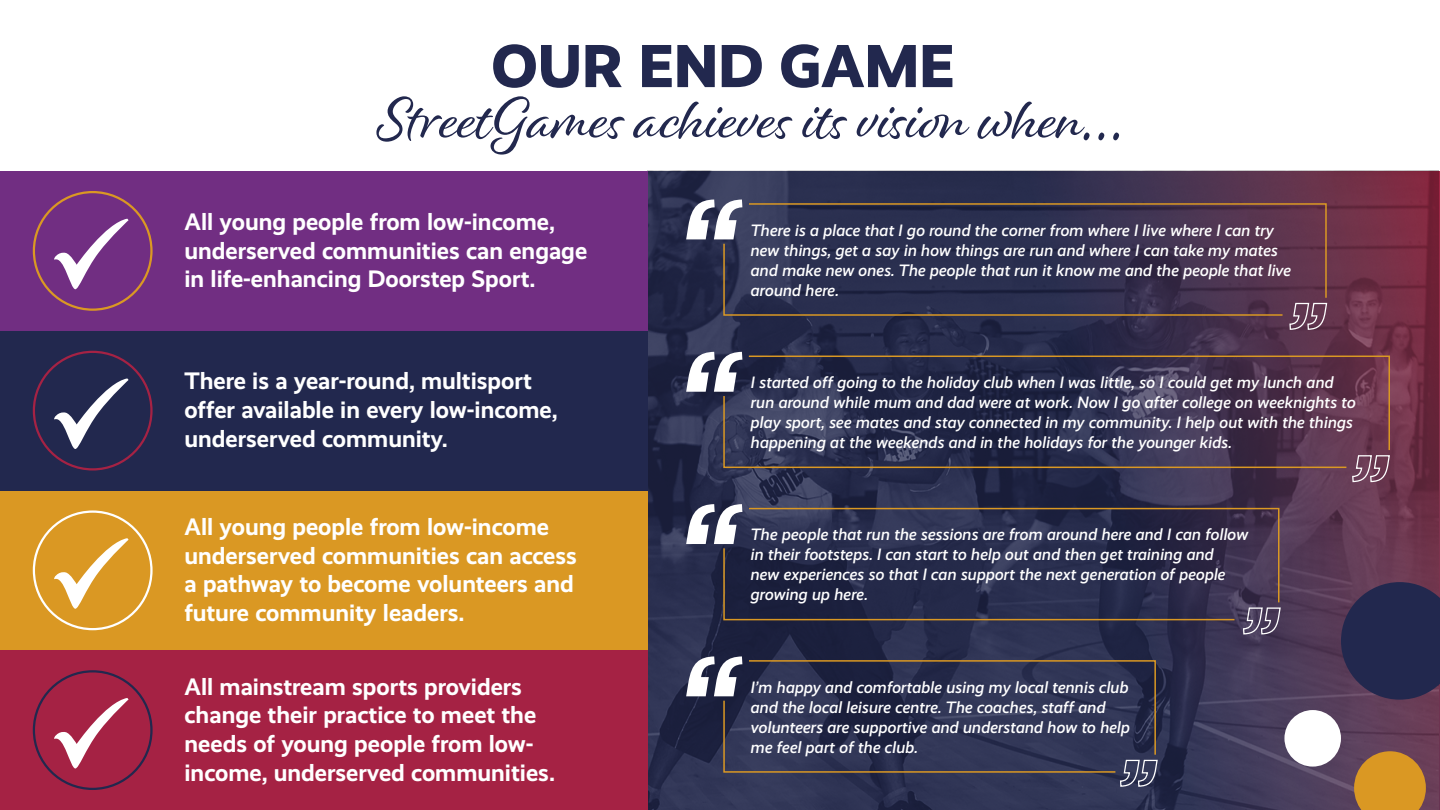
<style>
.page{position:relative;width:1440px;height:810px;background:#fff}
.page>*{position:absolute;margin:0;border:0;box-sizing:border-box;transform-origin:0 0}
.t1{font:61.05px "Alisha";color:#22284e}
.t2{font:800 61.05px "Realist";color:#22284e}
.t3{font:700 24px/28.8px "Realist";color:#fff}
.t4{font:italic 500 16.58px/20px "Realist";color:#fff}
</style>
<div class="page">
<svg style="left:648px;top:171px;width:792px;height:639px;background:#42314e"></svg>
<div style="left:0;top:650px;width:648px;height:160px;background:#a52244"></div>
<div style="left:0;top:491px;width:648px;height:159px;background:#da9823"></div>
<div style="left:0;top:331px;width:648px;height:159px;background:#22284e"></div>
<div style="left:0;top:171px;width:648px;height:160px;background:#712e82"></div>
<svg style="left:686px;top:200px;width:642px;height:131px;background:#413d56"></svg>
<svg style="left:748px;top:202px;width:579px;height:97px;background:#3a324e"></svg>
<svg style="left:686px;top:352px;width:705px;height:131px;background:#433e55"></svg>
<svg style="left:747px;top:355px;width:644px;height:97px;background:#3a324c"></svg>
<svg style="left:1242px;top:607px;width:40px;height:28px"></svg>
<svg style="left:686px;top:504px;width:550px;height:117px;background:#3e3f54"></svg>
<svg style="left:748px;top:507px;width:532px;height:97px;background:#2d2e4a"></svg>
<svg style="left:686px;top:656px;width:473px;height:131px;background:#343853"></svg>
<svg style="left:1341px;top:582px;width:99px;height:118px;background:#2c2b4f"></svg>
<div style="left:1284px;top:710px;width:57px;height:57px;background:#fff;border-radius:50%"></div>
<svg style="left:1354px;top:751px;width:72px;height:59px;background:#c6892c"></svg>
<div style="left:33px;top:351px;width:120px;height:120px;border:2px solid #a52244;border-radius:50%"></div>
<svg style="left:54px;top:378px;width:75px;height:71px"></svg>
<div style="left:33px;top:191px;width:120px;height:120px;border:2px solid #da9823;border-radius:50%"></div>
<svg style="left:54px;top:219px;width:75px;height:70px"></svg>
<div style="left:33px;top:510px;width:120px;height:120px;border:2px solid #fff;border-radius:50%"></div>
<svg style="left:54px;top:538px;width:75px;height:71px"></svg>
<div style="left:33px;top:670px;width:120px;height:120px;border:2px solid #22284e;border-radius:50%"></div>
<svg style="left:54px;top:698px;width:75px;height:71px"></svg>
<h1 class="t2" style="left:491px;top:30px;width:465px">OUR END GAME</h1>
<h1 class="t1" style="left:376px;top:81px;width:754px">StreetGames achieves its vision when...</h1>
<h2 class="t3" style="left:184px;top:207px;width:404px">All young people from low-income, underserved communities can engage in life-enhancing Doorstep Sport.</h2>
<h2 class="t3" style="left:184px;top:367px;width:375px">There is a year-round, multisport offer available in every low-income, underserved community.</h2>
<h2 class="t3" style="left:184px;top:512px;width:394px">All young people from low-income underserved communities can access a pathway to become volunteers and future community leaders.</h2>
<h2 class="t3" style="left:184px;top:672px;width:372px">All mainstream sports providers change their practice to meet the needs of young people from low&shy;income, underserved communities.</h2>
<p class="t4" style="left:751px;top:220px;width:542px">There is a place that I go round the corner from where I live where I can try new things, get a say in how things are run and where I can take my mates and make new ones. The people that run it know me and the people that live around here.</p>
<p class="t4" style="left:751px;top:373px;width:607px">I started off going to the holiday club when I was little, so I could get my lunch and run around while mum and dad were at work. Now I go after college on weeknights to play sport, see mates and stay connected in my community. I help out with the things happening at the weekends and in the holidays for the younger kids.</p>
<p class="t4" style="left:751px;top:525px;width:499px">The people that run the sessions are from around here and I can follow in their footsteps. I can start to help out and then get training and<br>new experiences so that I can support the next generation of people growing up here.</p>
<p class="t4" style="left:751px;top:677px;width:381px">I’m happy and comfortable using my local tennis club and the local leisure centre. The coaches, staff and volunteers are supportive and understand how to help me feel part of the club.</p>
</div>
